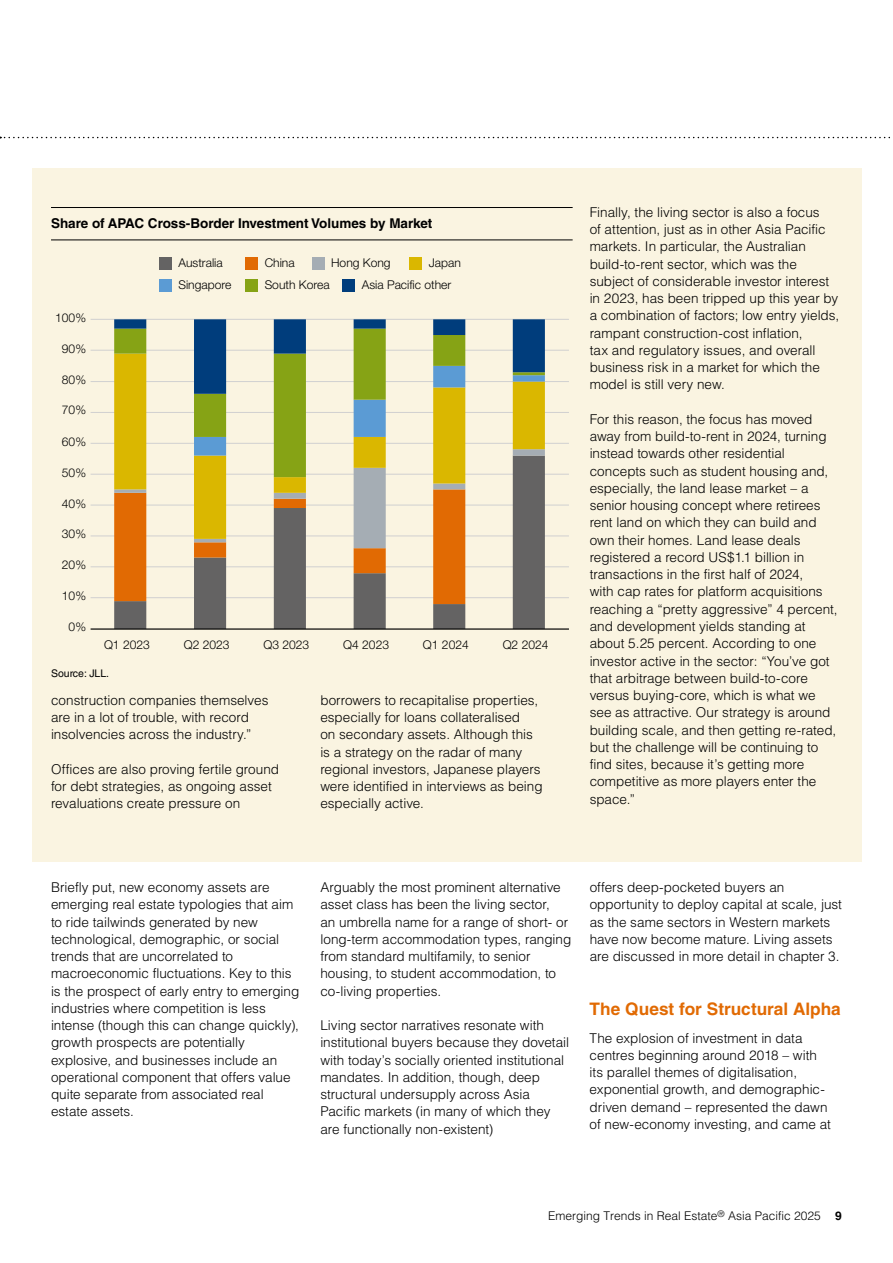
<style>
.page{position:relative;width:893px;height:1263px;background:#fff}
.page>*{position:absolute;margin:0;border:0;box-sizing:border-box;transform-origin:0 0}
.t1{font:700 17.25px "Helvetica LT Std";color:#e16a03}
.t2{font:300 13.5px/17.2px "Helvetica LT Std";color:#000}
.t3{font:700 13.5px "Helvetica LT Std";color:#000}
.t4{font:300 12.15px "Helvetica Neue";color:#000}
.t5{font:300 12px "Helvetica LT Std";color:#000}
.t6{font:10.5px "Helvetica LT Std";color:#000}
.s1{font-weight:700}
</style>
<div class="page">
<div style="left:32px;top:168px;width:829px;height:693px;background:#faf4e1"></div>
<svg style="left:0;top:137px;width:890px;height:1px"></svg>
<hr style="left:51px;top:207px;width:522px;height:1px;background:#000">
<hr style="left:51px;top:240px;width:522px;height:1px;background:#000">
<div style="left:159px;top:257px;width:13px;height:13px;background:#646363"></div>
<div style="left:245px;top:257px;width:13px;height:13px;background:#e16a03"></div>
<div style="left:312px;top:257px;width:12px;height:13px;background:#a5adb4"></div>
<div style="left:409px;top:257px;width:13px;height:13px;background:#dab700"></div>
<div style="left:159px;top:280px;width:13px;height:12px;background:#5b9bd4"></div>
<div style="left:245px;top:280px;width:13px;height:12px;background:#86a315"></div>
<div style="left:342px;top:280px;width:13px;height:12px;background:#003d7c"></div>
<hr style="left:91px;top:597px;width:478px;height:1px;background:#d0d0d0">
<hr style="left:91px;top:566px;width:478px;height:1px;background:#d0d0d0">
<hr style="left:91px;top:535px;width:478px;height:1px;background:#d0d0d0">
<hr style="left:91px;top:505px;width:478px;height:1px;background:#d0d0d0">
<hr style="left:91px;top:474px;width:478px;height:1px;background:#d0d0d0">
<hr style="left:91px;top:443px;width:478px;height:1px;background:#d0d0d0">
<hr style="left:91px;top:412px;width:478px;height:1px;background:#d0d0d0">
<hr style="left:91px;top:381px;width:478px;height:1px;background:#d0d0d0">
<hr style="left:91px;top:350px;width:478px;height:1px;background:#d0d0d0">
<hr style="left:91px;top:319px;width:478px;height:1px;background:#d0d0d0">
<svg style="left:114px;top:604px;width:431px;height:24px"></svg>
<svg style="left:114px;top:319px;width:431px;height:285px"></svg>
<hr style="left:91px;top:628px;width:478px;height:2px;background:#000">
<p class="t3" style="left:51px;top:215px;width:383px">Share of APAC Cross-Border Investment Volumes by Market</p>
<p class="t4" style="left:55px;top:308px;width:32px">100%</p>
<p class="t4" style="left:62px;top:338px;width:26px">90%</p>
<p class="t4" style="left:62px;top:369px;width:26px">80%</p>
<p class="t4" style="left:62px;top:400px;width:26px">70%</p>
<p class="t4" style="left:62px;top:432px;width:26px">60%</p>
<p class="t4" style="left:62px;top:462px;width:26px">50%</p>
<p class="t4" style="left:62px;top:493px;width:26px">40%</p>
<p class="t4" style="left:62px;top:524px;width:26px">30%</p>
<p class="t4" style="left:62px;top:555px;width:26px">20%</p>
<p class="t4" style="left:62px;top:586px;width:26px">10%</p>
<p class="t4" style="left:69px;top:617px;width:19px">0%</p>
<p class="t4" style="left:178px;top:253px;width:46px">Australia</p>
<p class="t4" style="left:265px;top:253px;width:31px">China</p>
<p class="t4" style="left:331px;top:253px;width:61px">Hong Kong</p>
<p class="t4" style="left:429px;top:253px;width:34px">Japan</p>
<p class="t4" style="left:178px;top:275px;width:55px">Singapore</p>
<p class="t4" style="left:265px;top:275px;width:67px">South Korea</p>
<p class="t4" style="left:362px;top:275px;width:91px">Asia Pacific other</p>
<p class="t4" style="left:104px;top:635px;width:47px">Q1 2023</p>
<p class="t4" style="left:184px;top:635px;width:47px">Q2 2023</p>
<p class="t4" style="left:263px;top:635px;width:47px">Q3 2023</p>
<p class="t4" style="left:343px;top:635px;width:47px">Q4 2023</p>
<p class="t4" style="left:423px;top:635px;width:47px">Q1 2024</p>
<p class="t4" style="left:503px;top:635px;width:47px">Q2 2024</p>
<p class="t6" style="left:51px;top:667px;width:60px">Source: JLL.</p>
<p class="t2" style="left:51px;top:691px;width:219px">construction companies themselves are in a lot of trouble, with record insolvencies across the industry.”</p>
<p class="t2" style="left:51px;top:760px;width:230px">Offices are also proving fertile ground for debt strategies, as ongoing asset revaluations create pressure on</p>
<p class="t2" style="left:320px;top:691px;width:224px">borrowers to recapitalise properties, especially for loans collateralised<br>on secondary assets. Although this is a strategy on the radar of many regional investors, Japanese players were identified in interviews as being especially active.</p>
<p class="t2" style="left:590px;top:203px;width:251px">Finally, the living sector is also a focus<br>of attention, just as in other Asia Pacific markets. In particular, the Australian build-to-rent sector, which was the subject of considerable investor interest in 2023, has been tripped up this year by a combination of factors; low entry yields, rampant construction-cost inflation,<br>tax and regulatory issues, and overall business risk in a market for which the model is still very new.</p>
<p class="t2" style="left:590px;top:410px;width:249px">For this reason, the focus has moved away from build-to-rent in 2024, turning instead towards other residential concepts such as student housing and, especially, the land lease market – a senior housing concept where retirees rent land on which they can build and own their homes. Land lease deals registered a record US$1.1 billion in transactions in the first half of 2024,<br>with cap rates for platform acquisitions reaching a “pretty aggressive” 4 percent, and development yields standing at about 5.25 percent. According to one investor active in the sector: “You’ve got that arbitrage between build-to-core versus buying-core, which is what we see as attractive. Our strategy is around building scale, and then getting re-rated, but the challenge will be continuing to find sites, because it’s getting more competitive as more players enter the space.”</p>
<p class="t2" style="left:51px;top:878px;width:250px">Briefly put, new economy assets are emerging real estate typologies that aim to ride tailwinds generated by new technological, demographic, or social trends that are uncorrelated to macroeconomic fluctuations. Key to this is the prospect of early entry to emerging industries where competition is less intense (though this can change quickly), growth prospects are potentially explosive, and businesses include an operational component that offers value quite separate from associated real estate assets.</p>
<p class="t2" style="left:320px;top:878px;width:252px">Arguably the most prominent alternative asset class has been the living sector,<br>an umbrella name for a range of short- or long-term accommodation types, ranging from standard multifamily, to senior housing, to student accommodation, to co-living properties.</p>
<p class="t2" style="left:320px;top:1016px;width:250px">Living sector narratives resonate with institutional buyers because they dovetail with today’s socially oriented institutional mandates. In addition, though, deep structural undersupply across Asia Pacific markets (in many of which they are functionally non-existent)</p>
<p class="t2" style="left:590px;top:879px;width:254px">offers deep-pocketed buyers an opportunity to deploy capital at scale, just as the same sectors in Western markets have now become mature. Living assets are discussed in more detail in chapter 3.</p>
<p class="t1" style="left:590px;top:998px;width:253px">The Quest for Structural Alpha</p>
<p class="t2" style="left:590px;top:1029px;width:243px">The explosion of investment in data centres beginning around 2018 – with its parallel themes of digitalisation, exponential growth, and demographic&shy;driven demand – represented the dawn of new-economy investing, and came at</p>
<p class="t5" style="left:548px;top:1209px;width:295px">Emerging Trends in Real Estate<sup>®</sup> Asia Pacific 2025 <span class="s1">9</span></p>
</div>
